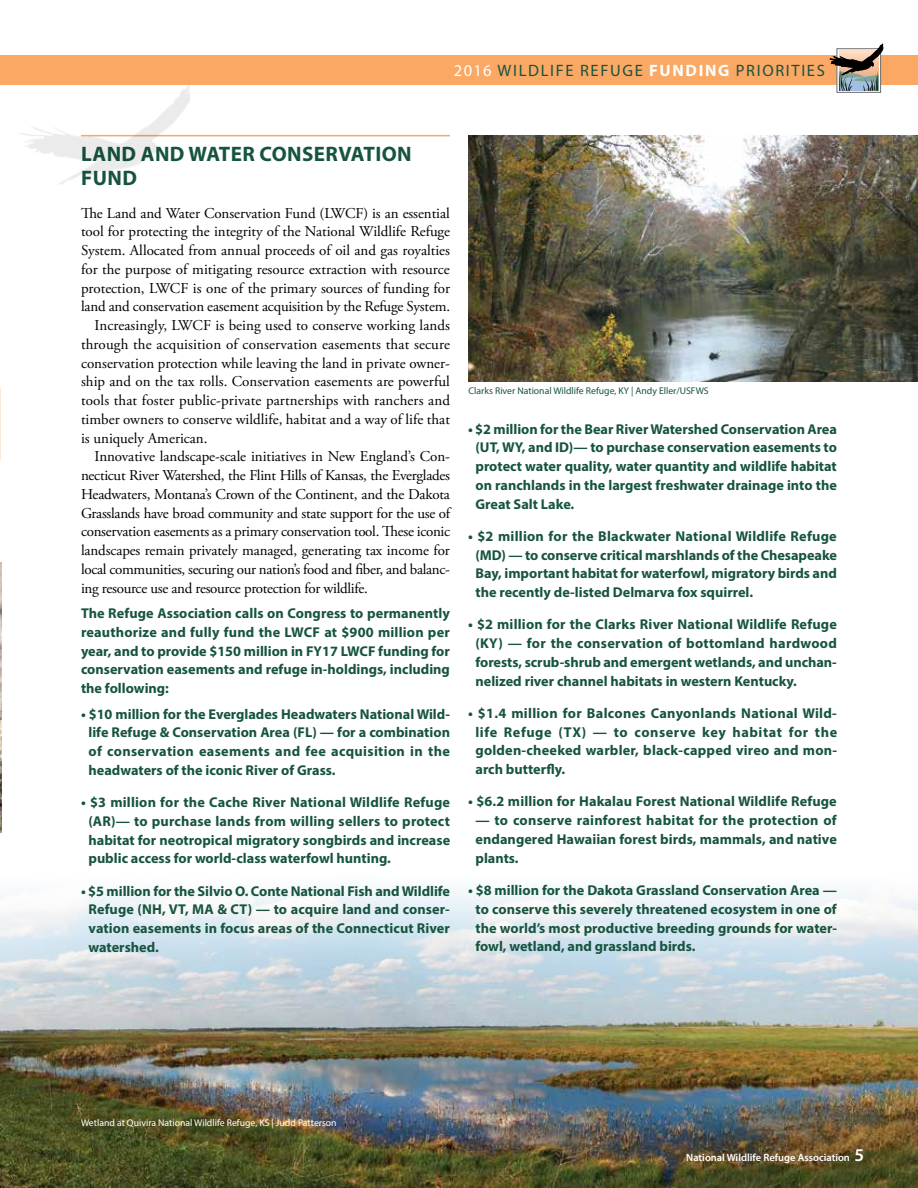
<style>
.page{position:relative;width:918px;height:1188px;background:#fff}
.page>*{position:absolute;margin:0;border:0;box-sizing:border-box;transform-origin:0 0}
.t1{font:700 21px/24px "Myriad Pro";letter-spacing:.02em;color:#17543f}
.t2{font:16.5px "Myriad Pro";letter-spacing:.1em;color:#17543f}
.t3{font:15px "Adobe Garamond Pro";letter-spacing:-.005em;color:#000}
.t4{font:700 14.25px/18.8px "Myriad Pro";color:#17543f;text-align:justify}
.t5{font:600 10.5px "Myriad Pro";color:#fff}
.t6{font:9.75px "Myriad Pro";color:#fff}
.t7{font:9.75px "Myriad Pro";color:#17543f}
.s1{color:#fff}
.s2{font-weight:700;color:#fff}
.s3{font-size:18px}
</style>
<div class="page">
<div style="left:0;top:56px;width:918px;height:29px;background:#faa864"></div>
<svg style="left:837px;top:90px;width:44px;height:3px"></svg>
<hr style="left:839px;top:90px;width:40px;height:1px;background:#ea9b69">
<svg style="left:830px;top:44px;width:53px;height:46px"></svg>
<img style="left:0;top:649px;width:918px;height:539px">
<hr style="left:81px;top:135px;width:369px;height:1px;background:#faa864">
<img style="left:468px;top:135px;width:450px;height:247px">
<img style="left:0;top:0;width:1px;height:498px">
<img style="left:0;top:563px;width:1px;height:270px">
<p class="t2" style="left:454px;top:60px;width:372px"><span class="s1">2016</span> WILDLIFE REFUGE <span class="s2">FUNDING</span> PRIORITIES</p>
<h1 class="t1" style="left:81px;top:141px;width:332px">LAND AND WATER CONSERVATION<br>FUND</h1>
<p class="t3" style="left:81px;top:204px;width:370px">The Land and Water Conservation Fund (LWCF) is an essential</p>
<p class="t3" style="left:81px;top:222px;width:371px">tool for protecting the integrity of the National Wildlife Refuge</p>
<p class="t3" style="left:81px;top:241px;width:370px">System. Allocated from annual proceeds of oil and gas royalties</p>
<p class="t3" style="left:81px;top:260px;width:370px">for the purpose of mitigating resource extraction with resource</p>
<p class="t3" style="left:81px;top:279px;width:371px">protection, LWCF is one of the primary sources of funding for</p>
<p class="t3" style="left:81px;top:297px;width:371px">land and conservation easement acquisition by the Refuge System.</p>
<p class="t3" style="left:94px;top:316px;width:357px">Increasingly, LWCF is being used to conserve working lands</p>
<p class="t3" style="left:81px;top:335px;width:371px">through the acquisition of conservation easements that secure</p>
<p class="t3" style="left:81px;top:354px;width:370px">conservation protection while leaving the land in private owner-</p>
<p class="t3" style="left:81px;top:372px;width:370px">ship and on the tax rolls. Conservation easements are powerful</p>
<p class="t3" style="left:81px;top:391px;width:371px">tools that foster public-private partnerships with ranchers and</p>
<p class="t3" style="left:81px;top:410px;width:370px">timber owners to conserve wildlife, habitat and a way of life that</p>
<p class="t3" style="left:81px;top:429px;width:128px">is uniquely American.</p>
<p class="t3" style="left:94px;top:447px;width:357px">Innovative landscape-scale initiatives in New England’s Con-</p>
<p class="t3" style="left:81px;top:466px;width:371px">necticut River Watershed, the Flint Hills of Kansas, the Everglades</p>
<p class="t3" style="left:81px;top:485px;width:370px">Headwaters, Montana’s Crown of the Continent, and the Dakota</p>
<p class="t3" style="left:81px;top:504px;width:371px">Grasslands have broad community and state support for the use of</p>
<p class="t3" style="left:81px;top:522px;width:371px">conservation easements as a primary conservation tool. These iconic</p>
<p class="t3" style="left:81px;top:541px;width:370px">landscapes remain privately managed, generating tax income for</p>
<p class="t3" style="left:81px;top:560px;width:371px">local communities, securing our nation’s food and fiber, and balanc-</p>
<p class="t3" style="left:81px;top:579px;width:288px">ing resource use and resource protection for wildlife.</p>
<p class="t4" style="left:81px;top:603px;width:371px">The Refuge Association calls on Congress to permanently reauthorize and fully fund the LWCF at $900 million per year, and to provide $150 million in FY17 LWCF funding for conservation easements and refuge in-holdings, including the following:</p>
<p class="t4" style="left:88px;top:704px;width:363px;text-indent:-7px">• $10 million for the Everglades Headwaters National Wild&shy;life Refuge &amp; Conservation Area (FL) — for a combination of conservation easements and fee acquisition in the headwaters of the iconic River of Grass.</p>
<p class="t4" style="left:88px;top:792px;width:363px;text-indent:-7px">• $3 million for the Cache River National Wildlife Refuge (AR)— to purchase lands from willing sellers to protect habitat for neotropical migratory songbirds and increase public access for world-class waterfowl hunting.</p>
<p class="t4" style="left:88px;top:881px;width:363px;text-indent:-7px">• $5 million for the Silvio O. Conte National Fish and Wildlife Refuge (NH, VT, MA &amp; CT) — to acquire land and conser&shy;vation easements in focus areas of the Connecticut River watershed.</p>
<p class="t7" style="left:469px;top:384px;width:242px">Clarks River National Wildlife Refuge, KY | Andy Eller/USFWS</p>
<p class="t4" style="left:475px;top:419px;width:363px;text-indent:-7px">• $2 million for the Bear River Watershed Conservation Area (UT, WY, and ID)— to purchase conservation easements to protect water quality, water quantity and wildlife habitat on ranchlands in the largest freshwater drainage into the Great Salt Lake.</p>
<p class="t4" style="left:475px;top:526px;width:363px;text-indent:-7px">• $2 million for the Blackwater National Wildlife Refuge (MD) — to conserve critical marshlands of the Chesapeake Bay, important habitat for waterfowl, migratory birds and the recently de-listed Delmarva fox squirrel.</p>
<p class="t4" style="left:475px;top:615px;width:363px;text-indent:-7px">• $2 million for the Clarks River National Wildlife Refuge (KY) — for the conservation of bottomland hardwood forests, scrub-shrub and emergent wetlands, and unchan&shy;nelized river channel habitats in western Kentucky.</p>
<p class="t4" style="left:475px;top:703px;width:363px;text-indent:-7px">• $1.4 million for Balcones Canyonlands National Wild&shy;life Refuge (TX) — to conserve key habitat for the golden-cheeked warbler, black-capped vireo and mon&shy;arch butterfly.</p>
<p class="t4" style="left:468px;top:792px;width:370px">• $6.2 million for Hakalau Forest National Wildlife Refuge</p>
<p class="t4" style="left:475px;top:811px;width:363px">— to conserve rainforest habitat for the protection of endangered Hawaiian forest birds, mammals, and native plants.</p>
<p class="t4" style="left:475px;top:880px;width:363px;text-indent:-7px">• $8 million for the Dakota Grassland Conservation Area — to conserve this severely threatened ecosystem in one of the world’s most productive breeding grounds for water&shy;fowl, wetland, and grassland birds.</p>
<p class="t6" style="left:81px;top:1117px;width:257px">Wetland at Quivira National Wildlife Refuge, KS | Judd Patterson</p>
<p class="t5" style="left:686px;top:1151px;width:179px">National Wildlife Refuge Association <span class="s3">5</span></p>
</div>
